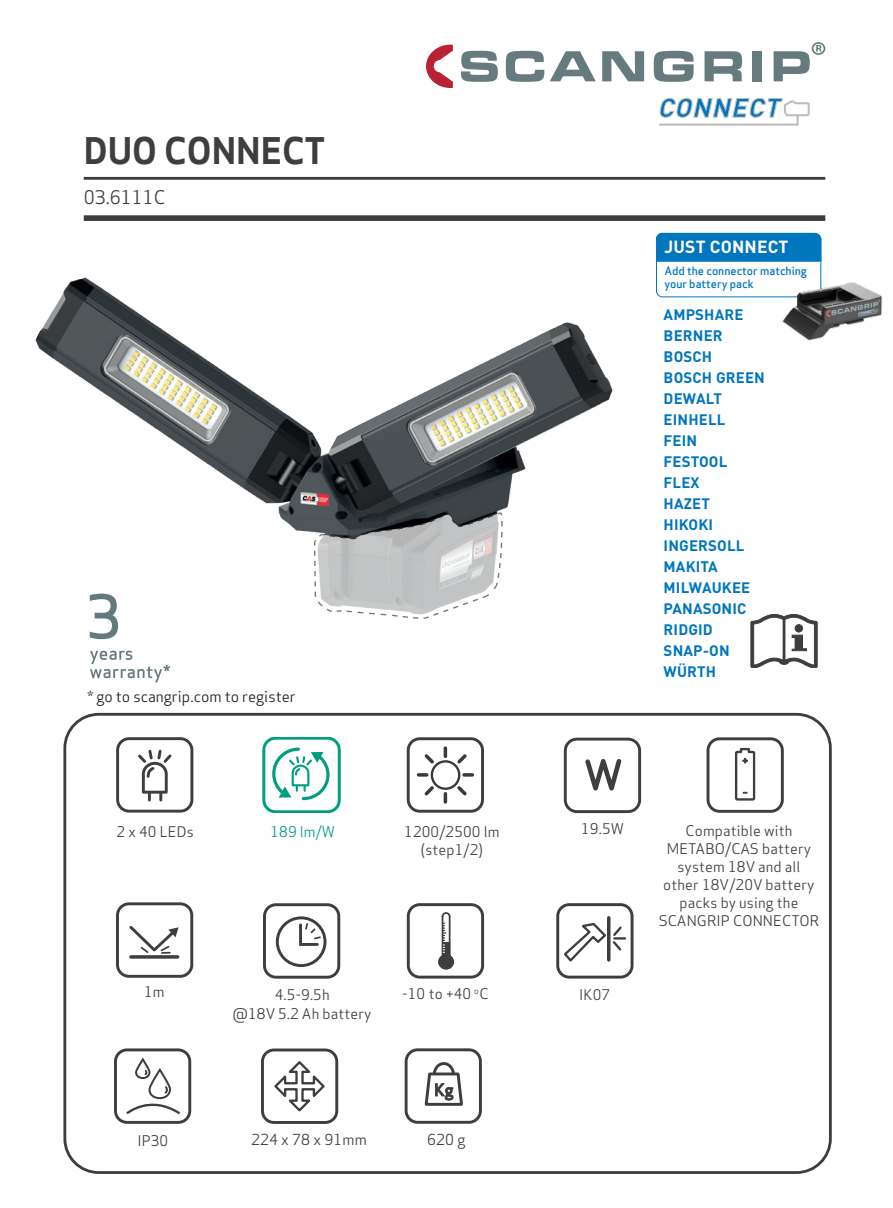
<style>
.page{position:relative;width:893px;height:1208px;background:#fff}
.page>*{position:absolute;margin:0;border:0;box-sizing:border-box;transform-origin:0 0}
.t1{font:700 36px "Apex Sans";color:#3e3e3f}
.t2{font:18.3px "Apex Sans";color:#3e3e3f}
.t3{font:700 17.4px "DIN Pro";letter-spacing:.01em;color:#fff}
.t4{font:700 15px "DIN Pro";letter-spacing:.01em;color:#0076be}
.t5{font:15px "Apex Sans";color:#231f20}
.t6{font:14.7px "Apex Sans";letter-spacing:.01em;color:#3e3e3f}
.t7{font:14.4px "Apex Sans";letter-spacing:.01em;color:#3e3e3f}
.t8{font:14.4px "Apex Sans";color:#009e7f}
.t9{font:500 11.4px/12.3px "Apex Sans";color:#0076be}
</style>
<div class="page">
<div style="left:84px;top:215px;width:741px;height:6px;background:#3e3e3f"></div>
<hr style="left:84px;top:177px;width:741px;height:3px;background:#3e3e3f">
<div style="left:63px;top:713px;width:769px;height:461px;border:3px solid #3e3e3f;border-radius:34px"></div>
<div style="left:707px;top:737px;width:77px;height:75px;border:3px solid #3e3e3f;border-radius:12px"></div>
<svg style="left:735px;top:747px;width:21px;height:54px"></svg>
<div style="left:407px;top:737px;width:77px;height:75px;border:3px solid #3e3e3f;border-radius:12px"></div>
<div style="left:431px;top:760px;width:29px;height:30px;background:#fff;border:2px solid #38383d;border-radius:50%"></div>
<svg style="left:444px;top:748px;width:3px;height:8px"></svg>
<svg style="left:444px;top:793px;width:3px;height:9px"></svg>
<svg style="left:464px;top:773px;width:8px;height:3px"></svg>
<svg style="left:418px;top:773px;width:9px;height:3px"></svg>
<svg style="left:454px;top:754px;width:13px;height:12px"></svg>
<svg style="left:424px;top:783px;width:13px;height:13px"></svg>
<svg style="left:454px;top:783px;width:13px;height:13px"></svg>
<svg style="left:424px;top:754px;width:13px;height:12px"></svg>
<div style="left:263px;top:737px;width:77px;height:76px;border:3px solid #009e7f;border-radius:12px"></div>
<svg style="left:272px;top:747px;width:58px;height:53px"></svg>
<div style="left:116px;top:737px;width:77px;height:75px;border:3px solid #3e3e3f;border-radius:12px"></div>
<svg style="left:138px;top:749px;width:34px;height:51px"></svg>
<div style="left:564px;top:737px;width:77px;height:76px;border:3px solid #3e3e3f;border-radius:12px"></div>
<svg style="left:585px;top:759px;width:37px;height:32px"></svg>
<div style="left:263px;top:903px;width:77px;height:75px;border:3px solid #3e3e3f;border-radius:12px"></div>
<div style="left:276px;top:916px;width:50px;height:51px;border:3px solid #3e3e3f;border-radius:50%"></div>
<svg style="left:299px;top:921px;width:23px;height:25px"></svg>
<div style="left:407px;top:903px;width:77px;height:75px;border:3px solid #3e3e3f;border-radius:12px"></div>
<svg style="left:438px;top:912px;width:16px;height:58px"></svg>
<div style="left:114px;top:1048px;width:77px;height:75px;border:3px solid #3e3e3f;border-radius:12px"></div>
<div style="left:134px;top:1058px;width:17px;height:21px;border:2px solid #3e3e3f;border-radius:7px"></div>
<svg style="left:126px;top:1068px;width:54px;height:47px"></svg>
<div style="left:261px;top:1048px;width:77px;height:76px;border:3px solid #3e3e3f;border-radius:12px"></div>
<svg style="left:274px;top:1061px;width:51px;height:51px"></svg>
<div style="left:405px;top:1048px;width:77px;height:75px;border:3px solid #3e3e3f;border-radius:12px"></div>
<svg style="left:434px;top:1063px;width:20px;height:23px"></svg>
<div style="left:433px;top:1062px;width:22px;height:26px;border:3px solid #3e3e3f;border-radius:50%"></div>
<svg style="left:424px;top:1071px;width:39px;height:35px"></svg>
<div style="left:556px;top:903px;width:77px;height:75px;border:3px solid #3e3e3f;border-radius:12px"></div>
<hr style="left:607px;top:917px;width:3px;height:43px;background:#3e3e3f">
<svg style="left:564px;top:921px;width:61px;height:41px"></svg>
<svg style="left:426px;top:45px;width:27px;height:43px"></svg>
<svg style="left:461px;top:51px;width:37px;height:31px"></svg>
<svg style="left:506px;top:51px;width:38px;height:31px"></svg>
<svg style="left:550px;top:51px;width:46px;height:30px"></svg>
<svg style="left:602px;top:51px;width:42px;height:30px"></svg>
<svg style="left:654px;top:51px;width:40px;height:31px"></svg>
<svg style="left:704px;top:51px;width:38px;height:30px"></svg>
<div style="left:752px;top:51px;width:10px;height:30px;background:#677b7e"></div>
<svg style="left:774px;top:43px;width:51px;height:38px"></svg>
<svg style="left:659px;top:98px;width:151px;height:28px"></svg>
<svg style="left:751px;top:614px;width:66px;height:54px"></svg>
<div style="left:116px;top:902px;width:77px;height:75px;border:3px solid #3e3e3f;border-radius:12px"></div>
<hr style="left:131px;top:955px;width:47px;height:3px;background:#3e3e3f">
<svg style="left:129px;top:926px;width:50px;height:28px"></svg>
<svg style="left:90px;top:623px;width:28px;height:16px"></svg>
<svg style="left:90px;top:650px;width:80px;height:32px"></svg>
<div style="left:656px;top:233px;width:165px;height:64px;border:1px solid #0076be;border-radius:6px"></div>
<div style="left:656px;top:233px;width:165px;height:29px;background:#0076be"></div>
<img style="left:777px;top:276px;width:106px;height:65px">
<img style="left:35px;top:277px;width:578px;height:346px">
<svg style="left:313px;top:512px;width:190px;height:108px"></svg>
<p class="t1" style="left:84px;top:128px;width:243px">DUO CONNECT</p>
<p class="t2" style="left:84px;top:182px;width:83px">03.6111C</p>
<p class="t5" style="left:88px;top:684px;width:210px">* go to scangrip.com to register</p>
<p class="t3" style="left:664px;top:232px;width:126px">JUST CONNECT</p>
<p class="t9" style="left:664px;top:263px;width:144px">Add the connector matching your battery pack</p>
<p class="t4" style="left:664px;top:302px;width:81px">AMPSHARE</p>
<p class="t4" style="left:664px;top:323px;width:61px">BERNER</p>
<p class="t4" style="left:664px;top:344px;width:50px">BOSCH</p>
<p class="t4" style="left:664px;top:365px;width:103px">BOSCH GREEN</p>
<p class="t4" style="left:664px;top:386px;width:60px">DEWALT</p>
<p class="t4" style="left:664px;top:407px;width:63px">EINHELL</p>
<p class="t4" style="left:664px;top:428px;width:35px">FEIN</p>
<p class="t4" style="left:664px;top:449px;width:65px">FESTOOL</p>
<p class="t4" style="left:664px;top:470px;width:38px">FLEX</p>
<p class="t4" style="left:664px;top:491px;width:48px">HAZET</p>
<p class="t4" style="left:664px;top:512px;width:51px">HIKOKI</p>
<p class="t4" style="left:664px;top:533px;width:82px">INGERSOLL</p>
<p class="t4" style="left:664px;top:554px;width:56px">MAKITA</p>
<p class="t4" style="left:664px;top:575px;width:88px">MILWAUKEE</p>
<p class="t4" style="left:664px;top:596px;width:84px">PANASONIC</p>
<p class="t4" style="left:664px;top:617px;width:51px">RIDGID</p>
<p class="t4" style="left:664px;top:638px;width:68px">SNAP-ON</p>
<p class="t4" style="left:664px;top:659px;width:54px">WÜRTH</p>
<p class="t7" style="left:117px;top:819px;width:79px">2 x 40 LEDs</p>
<p class="t8" style="left:270px;top:819px;width:66px">189 lm/W</p>
<p class="t7" style="left:581px;top:817px;width:44px">19.5W</p>
<p class="t7" style="left:404px;top:819px;width:97px">1200/2500 lm</p>
<p class="t7" style="left:421px;top:837px;width:64px">(step1/2)</p>
<p class="t7" style="left:144px;top:980px;width:22px">1m</p>
<p class="t7" style="left:275px;top:982px;width:56px">4.5-9.5h</p>
<p class="t7" style="left:233px;top:1002px;width:140px">@18V 5.2 Ah battery</p>
<p class="t7" style="left:402px;top:982px;width:88px">-10 to +40 <sup>o</sup>C</p>
<p class="t7" style="left:579px;top:982px;width:32px">IK07</p>
<p class="t7" style="left:685px;top:819px;width:109px">Compatible with</p>
<p class="t7" style="left:667px;top:837px;width:146px">METABO/CAS battery</p>
<p class="t7" style="left:677px;top:855px;width:125px">system 18V and all</p>
<p class="t7" style="left:663px;top:873px;width:153px">other 18V/20V battery</p>
<p class="t7" style="left:679px;top:891px;width:120px">packs by using the</p>
<p class="t7" style="left:659px;top:909px;width:162px">SCANGRIP CONNECTOR</p>
<p class="t7" style="left:137px;top:1128px;width:32px">IP30</p>
<p class="t6" style="left:251px;top:1127px;width:117px">224 x 78 x 91mm</p>
<p class="t6" style="left:427px;top:1127px;width:40px">620 g</p>
</div>
